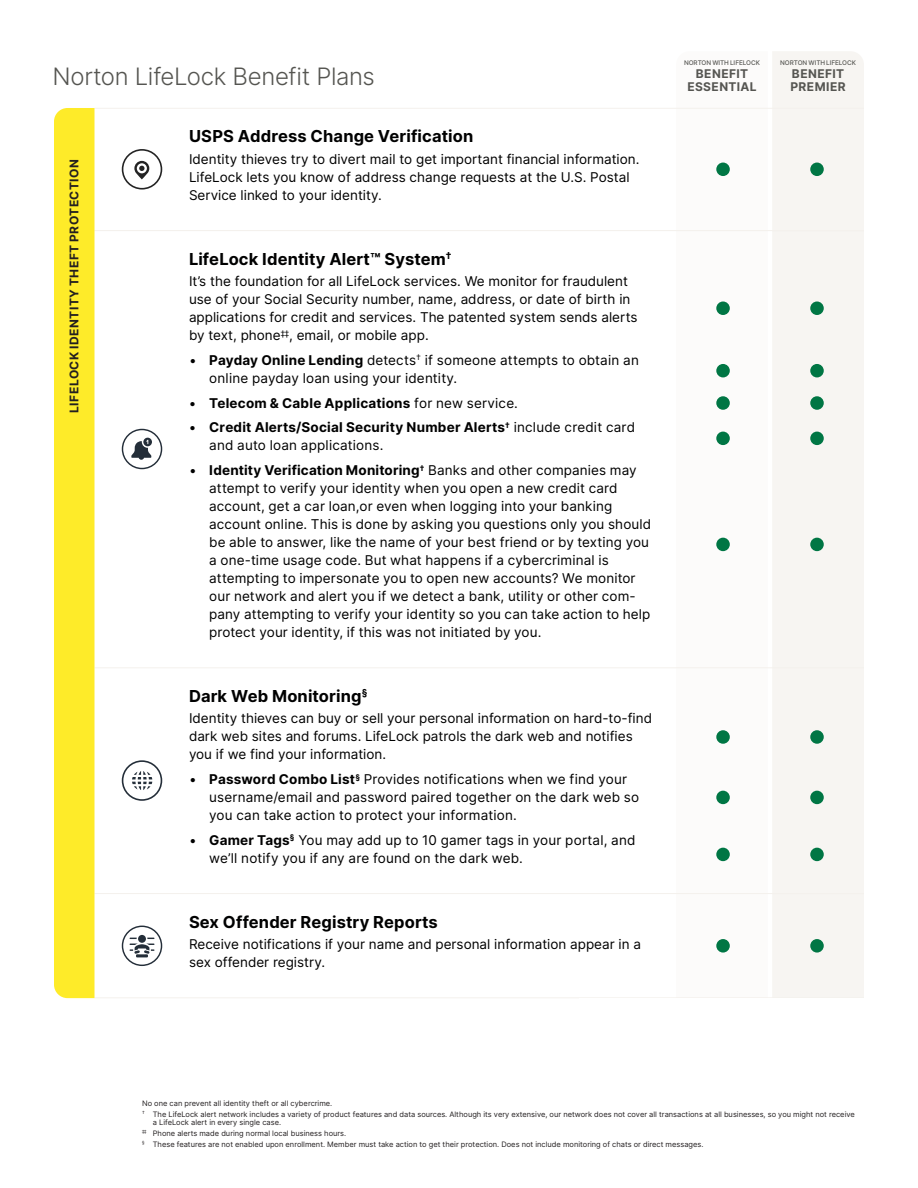
<style>
.page{position:relative;width:918px;height:1188px;background:#fff}
.page>*{position:absolute;margin:0;border:0;box-sizing:border-box;transform-origin:0 0}
.t1{font:300 24px "Inter";letter-spacing:-.015em;color:#555551}
.t2{font:700 16.5px "Inter";letter-spacing:.01em;color:#000101}
.t3{font:13.5px/18px "Inter";color:#000101}
.t4{font:700 13.5px "Inter";letter-spacing:.015em;color:#000101}
.t5{font:700 12px "Inter";letter-spacing:.035em;color:#231f20}
.t6{font:700 12px/12.8px "Inter";letter-spacing:.035em;color:#555551;text-align:center}
.t7{font:7.5px/10.9px "Inter";color:#231f20}
.t8{font:500 6.3px "Inter";letter-spacing:-.01em;color:#555551}
.s1{font-weight:700}
.s2{font-weight:400}
</style>
<div class="page">
<div style="left:772px;top:51px;width:92px;height:946px;background:#f7f5f2"></div>
<hr style="left:94px;top:108px;width:770px;height:1px;background:#f4f1ed">
<hr style="left:94px;top:230px;width:770px;height:1px;background:#f4f1ed">
<hr style="left:94px;top:667px;width:770px;height:1px;background:#f4f1ed">
<hr style="left:94px;top:893px;width:770px;height:1px;background:#f4f1ed">
<hr style="left:94px;top:997px;width:770px;height:1px;background:#f4f1ed">
<svg style="left:122px;top:429px;width:40px;height:40px"></svg>
<svg style="left:122px;top:926px;width:40px;height:40px"></svg>
<div style="left:716px;top:301px;width:14px;height:14px;background:#007644;border-radius:50%"></div>
<div style="left:716px;top:163px;width:14px;height:13px;background:#007644;border-radius:50%"></div>
<div style="left:716px;top:364px;width:14px;height:13px;background:#007644;border-radius:50%"></div>
<div style="left:716px;top:396px;width:14px;height:14px;background:#007644;border-radius:50%"></div>
<div style="left:716px;top:432px;width:14px;height:13px;background:#007644;border-radius:50%"></div>
<div style="left:716px;top:538px;width:14px;height:13px;background:#007644;border-radius:50%"></div>
<div style="left:716px;top:730px;width:14px;height:14px;background:#007644;border-radius:50%"></div>
<div style="left:716px;top:791px;width:14px;height:13px;background:#007644;border-radius:50%"></div>
<div style="left:716px;top:848px;width:14px;height:13px;background:#007644;border-radius:50%"></div>
<div style="left:716px;top:939px;width:14px;height:14px;background:#007644;border-radius:50%"></div>
<div style="left:810px;top:301px;width:14px;height:14px;background:#007644;border-radius:50%"></div>
<div style="left:810px;top:163px;width:14px;height:13px;background:#007644;border-radius:50%"></div>
<div style="left:810px;top:364px;width:14px;height:13px;background:#007644;border-radius:50%"></div>
<div style="left:810px;top:396px;width:14px;height:14px;background:#007644;border-radius:50%"></div>
<div style="left:810px;top:432px;width:14px;height:13px;background:#007644;border-radius:50%"></div>
<div style="left:810px;top:538px;width:14px;height:13px;background:#007644;border-radius:50%"></div>
<div style="left:810px;top:730px;width:14px;height:14px;background:#007644;border-radius:50%"></div>
<div style="left:810px;top:791px;width:14px;height:13px;background:#007644;border-radius:50%"></div>
<div style="left:810px;top:848px;width:14px;height:13px;background:#007644;border-radius:50%"></div>
<div style="left:810px;top:939px;width:14px;height:14px;background:#007644;border-radius:50%"></div>
<svg style="left:122px;top:760px;width:40px;height:41px"></svg>
<svg style="left:122px;top:149px;width:40px;height:41px"></svg>
<div style="left:54px;top:108px;width:40px;height:890px;background:#feeb29"></div>
<h1 class="t1" style="left:52px;top:59px;width:324px">Norton LifeLock Benefit Plans</h1>
<p class="t5" style="left:65px;top:413px;width:255px;rotate:-90deg">LIFELOCK IDENTITY THEFT PROTECTION</p>
<p class="t2" style="left:189px;top:124px;width:286px">USPS Address Change Verification</p>
<p class="t3" style="left:189px;top:150px;width:452px">Identity thieves try to divert mail to get important financial information.<br>LifeLock lets you know of address change requests at the U.S. Postal<br>Service linked to your identity.</p>
<p class="t2" style="left:189px;top:246px;width:264px">LifeLock Identity Alert™ System<sup>†</sup></p>
<p class="t3" style="left:189px;top:272px;width:450px">It’s the foundation for all LifeLock services. We monitor for fraudulent use of your Social Security number, name, address, or date of birth in applications for credit and services. The patented system sends alerts by text, phone<sup>‡‡</sup>, email, or mobile app.</p>
<p class="t3" style="left:209px;top:351px;width:431px;text-indent:-20px">• <span class="s1">Payday Online Lending</span> detects<sup>†</sup> if someone attempts to obtain an online payday loan using your identity.</p>
<p class="t4" style="left:189px;top:393px;width:330px"><span class="s2">•</span> Telecom &amp; Cable Applications <span class="s2">for new service.</span></p>
<p class="t3" style="left:209px;top:418px;width:427px;text-indent:-20px">• <span class="s1">Credit Alerts/Social Security Number Alerts</span><sup>†</sup> include credit card and auto loan applications.</p>
<p class="t3" style="left:209px;top:461px;width:444px;text-indent:-20px">• <span class="s1">Identity Verification Monitoring</span><sup>†</sup> Banks and other companies may attempt to verify your identity when you open a new credit card account, get a car loan,or even when logging into your banking account online. This is done by asking you questions only you should be able to answer, like the name of your best friend or by texting you a one-time usage code. But what happens if a cybercriminal is attempting to impersonate you to open new accounts? We monitor our network and alert you if we detect a bank, utility or other com&shy;pany attempting to verify your identity so you can take action to help protect your identity, if this was not initiated by you.</p>
<p class="t2" style="left:189px;top:684px;width:180px">Dark Web Monitoring<sup>§</sup></p>
<p class="t3" style="left:189px;top:709px;width:465px">Identity thieves can buy or sell your personal information on hard-to-find dark web sites and forums. LifeLock patrols the dark web and notifies you if we find your information.</p>
<p class="t3" style="left:209px;top:770px;width:431px;text-indent:-20px">• <span class="s1">Password Combo List</span><sup>§</sup> Provides notifications when we find your username/email and password paired together on the dark web so you can take action to protect your information.</p>
<p class="t3" style="left:209px;top:831px;width:428px;text-indent:-20px">• <span class="s1">Gamer Tags</span><sup>§</sup> You may add up to 10 gamer tags in your portal, and we’ll notify you if any are found on the dark web.</p>
<p class="t2" style="left:189px;top:909px;width:250px">Sex Offender Registry Reports</p>
<p class="t3" style="left:189px;top:935px;width:454px">Receive notifications if your name and personal information appear in a sex offender registry.</p>
<p class="t8" style="left:684px;top:58px;width:77px">NORTON WITH LIFELOCK</p>
<p class="t8" style="left:780px;top:58px;width:77px">NORTON WITH LIFELOCK</p>
<p class="t6" style="left:792px;top:67px;width:54px">BENEFIT</p>
<p class="t6" style="left:687px;top:67px;width:71px">BENEFIT<br>ESSENTIAL</p>
<p class="t6" style="left:790px;top:80px;width:57px">PREMIER</p>
<p class="t7" style="left:142px;top:1097px;width:714px">No one can prevent all identity theft or all cybercrime.<br><sup>†</sup> The LifeLock alert network includes a variety of product features and data sources. Although its very extensive, our network does not cover all transactions at all businesses, so you might not receive</p>
<p class="t7" style="left:142px;top:1117px;width:563px;text-indent:11px">a LifeLock alert in every single case.<br><sup>‡‡</sup> Phone alerts made during normal local business hours.<br><sup>§</sup> These features are not enabled upon enrollment. Member must take action to get their protection. Does not include monitoring of chats or direct messages.</p>
</div>
